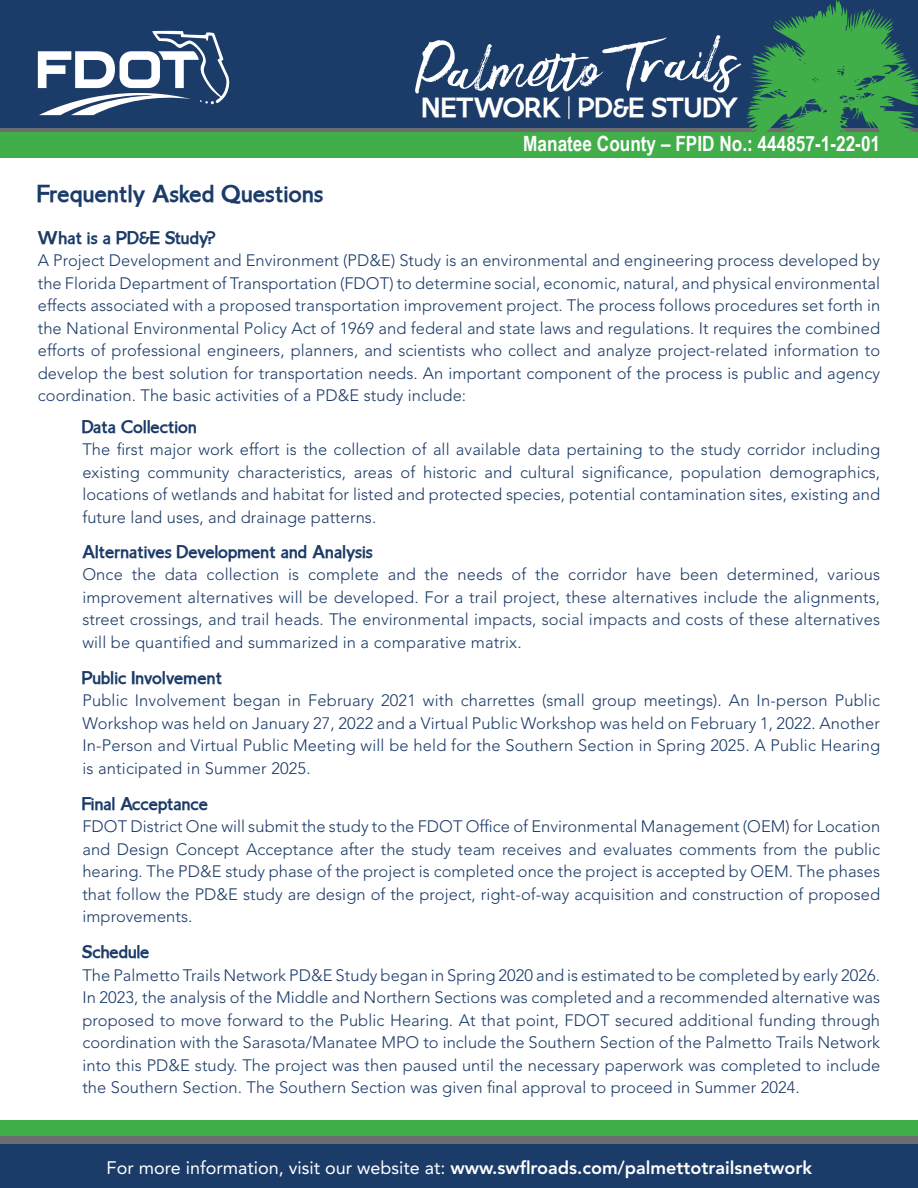
<style>
.page{position:relative;width:918px;height:1188px;background:#fff}
.page>*{position:absolute;margin:0;border:0;box-sizing:border-box;transform-origin:0 0}
.t1{font:76.2px "Tackle";color:#fff}
.t2{font:27px "LHF Chesham Sans BOLD";letter-spacing:.02em;color:#fff}
.t3{font:24px "LHF Chesham Sans BOLD";letter-spacing:.01em;color:#1b3b68}
.t4{font:700 21px "Arial Narrow";color:#fff}
.t5{font:18px "LHF Chesham Sans BOLD";letter-spacing:.005em;color:#1b3b68}
.t6{font:800 18px "Avenir LT Std";color:#fff}
.t7{font:300 16.5px/22.5px "Avenir LT Std";letter-spacing:.005em;color:#1b3b68;text-align:justify}
.s1{font-weight:400}
</style>
<div class="page">
<div style="left:0;top:115px;width:918px;height:35px;background:#6c6d70"></div>
<div style="left:0;top:1127px;width:918px;height:35px;background:#6c6d70"></div>
<div style="left:0;top:0;width:918px;height:128px;background:#1b3b68"></div>
<div style="left:0;top:1144px;width:918px;height:44px;background:#1b3b68"></div>
<div style="left:0;top:132px;width:918px;height:26px;background:#40ae49"></div>
<svg style="left:38px;top:31px;width:191px;height:84px"></svg>
<svg style="left:746px;top:0;width:172px;height:132px"></svg>
<div style="left:0;top:1120px;width:918px;height:16px;background:#40ae49"></div>
<p class="t1" style="left:416px;top:23px;width:322px;rotate:-2deg">Palmetto Trails</p>
<p class="t2" style="left:423px;top:90px;width:317px">NETWORK | PD&amp;E STUDY</p>
<p class="t3" style="left:38px;top:179px;width:287px">Frequently Asked Questions</p>
<p class="t4" style="left:523px;top:128px;width:358px">Manatee County – FPID No.: 444857-1-22-01</p>
<p class="t5" style="left:38px;top:226px;width:179px">What is a PD&amp;E Study?</p>
<p class="t7" style="left:38px;top:249px;width:844px">A Project Development and Environment (PD&amp;E) Study is an environmental and engineering process developed by the Florida Department of Transportation (FDOT) to determine social, economic, natural, and physical environmental effects associated with a proposed transportation improvement project. The process follows procedures set forth in the National Environmental Policy Act of 1969 and federal and state laws and regulations. It requires the combined efforts of professional engineers, planners, and scientists who collect and analyze project-related information to develop the best solution for transportation needs. An important component of the process is public and agency coordination. The basic activities of a PD&amp;E study include:</p>
<p class="t5" style="left:82px;top:415px;width:116px">Data Collection</p>
<p class="t7" style="left:82px;top:438px;width:799px">The first major work effort is the collection of all available data pertaining to the study corridor including existing community characteristics, areas of historic and cultural significance, population demographics, locations of wetlands and habitat for listed and protected species, potential contamination sites, existing and future land uses, and drainage patterns.</p>
<p class="t5" style="left:82px;top:540px;width:292px">Alternatives Development and Analysis</p>
<p class="t7" style="left:82px;top:564px;width:799px">Once the data collection is complete and the needs of the corridor have been determined, various improvement alternatives will be developed. For a trail project, these alternatives include the alignments, street crossings, and trail heads. The environmental impacts, social impacts and costs of these alternatives will be quantified and summarized in a comparative matrix.</p>
<p class="t5" style="left:82px;top:666px;width:141px">Public Involvement</p>
<p class="t7" style="left:82px;top:690px;width:799px">Public Involvement began in February 2021 with charrettes (small group meetings). An In-person Public Workshop was held on January 27, 2022 and a Virtual Public Workshop was held on February 1, 2022. Another In-Person and Virtual Public Meeting will be held for the Southern Section in Spring 2025. A Public Hearing is anticipated in Summer 2025.</p>
<p class="t5" style="left:82px;top:792px;width:127px">Final Acceptance</p>
<p class="t7" style="left:82px;top:816px;width:799px">FDOT District One will submit the study to the FDOT Office of Environmental Management (OEM) for Location and Design Concept Acceptance after the study team receives and evaluates comments from the public hearing. The PD&amp;E study phase of the project is completed once the project is accepted by OEM. The phases that follow the PD&amp;E study are design of the project, right-of-way acquisition and construction of proposed improvements.</p>
<p class="t5" style="left:82px;top:941px;width:69px">Schedule</p>
<p class="t7" style="left:82px;top:964px;width:799px">The Palmetto Trails Network PD&amp;E Study began in Spring 2020 and is estimated to be completed by early 2026.<br>In 2023, the analysis of the Middle and Northern Sections was completed and a recommended alternative was proposed to move forward to the Public Hearing. At that point, FDOT secured additional funding through coordination with the Sarasota/Manatee MPO to include the Southern Section of the Palmetto Trails Network into this PD&amp;E study. The project was then paused until the necessary paperwork was completed to include the Southern Section. The Southern Section was given final approval to proceed in Summer 2024.</p>
<p class="t6" style="left:107px;top:1157px;width:707px"><span class="s1">For more information, visit our website at:</span> www.swflroads.com/palmettotrailsnetwork</p>
</div>
